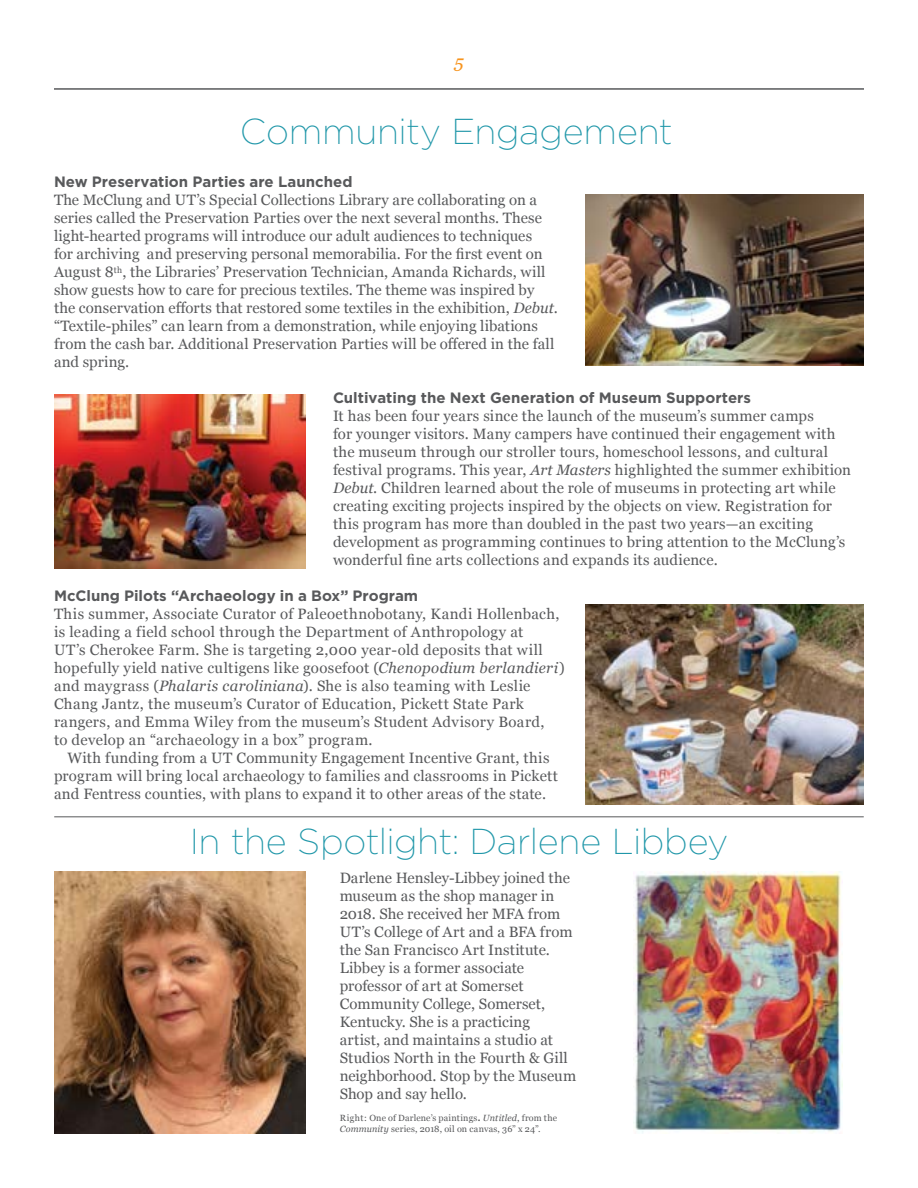
<style>
.page{position:relative;width:918px;height:1188px;background:#fff}
.page>*{position:absolute;margin:0;border:0;box-sizing:border-box;transform-origin:0 0}
.New_Story_Heading{font:200 36px "Gotham";letter-spacing:-.01em;color:#2097a9}
.t1{font:italic 18px "Georgia";color:#f7941e}
.New_Paragraph_-_inde{font:15px/18px "Georgia";letter-spacing:.02em;color:#58595b}
.New_Paragraph{font:15px/18px "Georgia";letter-spacing:.005em;color:#58595b}
.New_heading{font:700 15px "Gotham";color:#58595b}
.New_Paragraph-2{font:9px/10.5px "Georgia";letter-spacing:.02em;color:#58595b}
.s1{font-style:italic}
.s2{font-weight:700;font-style:italic}
</style>
<div class="page">
<hr style="left:54px;top:88px;width:810px;height:2px;background:#58595b">
<hr style="left:54px;top:816px;width:810px;height:1px;background:#58595b">
<img style="left:585px;top:194px;width:278px;height:171px">
<img style="left:585px;top:605px;width:278px;height:200px">
<img style="left:54px;top:872px;width:252px;height:261px">
<img style="left:633px;top:872px;width:210px;height:261px">
<img style="left:54px;top:394px;width:252px;height:174px">
<p class="t1" style="left:454px;top:48px;width:11px">5</p>
<p class="New_Story_Heading" style="left:240px;top:109px;width:435px">Community Engagement</p>
<p class="New_heading" style="left:54px;top:172px;width:300px">New Preservation Parties are Launched</p>
<p class="New_Paragraph" style="left:54px;top:191px;width:505px">The McClung and UT’s Special Collections Library are collaborating on a series called the Preservation Parties over the next several months. These light-hearted programs will introduce our adult audiences to techniques<br>for archiving and preserving personal memorabilia. For the first event on August 8<sup>th</sup>, the Libraries’ Preservation Technician, Amanda Richards, will show guests how to care for precious textiles. The theme was inspired by the conservation efforts that restored some textiles in the exhibition, <span class="s1">Debut</span>. “Textile-philes” can learn from a demonstration, while enjoying libations from the cash bar. Additional Preservation Parties will be offered in the fall and spring.</p>
<p class="New_heading" style="left:333px;top:388px;width:420px">Cultivating the Next Generation of Museum Supporters</p>
<p class="New_Paragraph_-_inde" style="left:333px;top:407px;width:520px">It has been four years since the launch of the museum’s summer camps<br>for younger visitors. Many campers have continued their engagement with the museum through our stroller tours, homeschool lessons, and cultural festival programs. This year, <span class="s1">Art Masters</span> highlighted the summer exhibition <span class="s1">Debut</span>. Children learned about the role of museums in protecting art while creating exciting projects inspired by the objects on view. Registration for this program has more than doubled in the past two years—an exciting development as programming continues to bring attention to the McClung’s wonderful fine arts collections and expands its audience.</p>
<p class="New_heading" style="left:54px;top:586px;width:366px">McClung Pilots “Archaeology in a Box” Program</p>
<p class="New_Paragraph_-_inde" style="left:54px;top:605px;width:512px">This summer, Associate Curator of Paleoethnobotany, Kandi Hollenbach, is leading a field school through the Department of Anthropology at<br>UT’s Cherokee Farm. She is targeting 2,000 year-old deposits that will hopefully yield native cultigens like goosefoot (<span class="s1">Chenopodium berlandieri</span>) and maygrass (<span class="s1">Phalaris caroliniana</span>). She is also teaming with Leslie Chang Jantz, the museum’s Curator of Education, Pickett State Park rangers, and Emma Wiley from the museum’s Student Advisory Board,<br>to develop an “archaeology in a box” program.</p>
<p class="New_Paragraph_-_inde" style="left:54px;top:749px;width:506px;text-indent:14px">With funding from a UT Community Engagement Incentive Grant, this program will bring local archaeology to families and classrooms in Pickett and Fentress counties, with plans to expand it to other areas of the state.</p>
<p class="New_Story_Heading" style="left:190px;top:819px;width:540px">In the Spotlight: Darlene Libbey</p>
<p class="New_Paragraph" style="left:340px;top:868px;width:238px">Darlene Hensley-Libbey joined the museum as the shop manager in<br>2018. She received her MFA from<br>UT’s College of Art and a BFA from the San Francisco Art Institute.<br>Libbey is a former associate professor of art at Somerset<br>Community College, Somerset,<br>Kentucky. She is a practicing<br>artist, and maintains a studio at<br>Studios North in the Fourth &amp; Gill neighborhood. Stop by the Museum<br>Shop and say hello.</p>
<p class="New_Paragraph-2" style="left:340px;top:1112px;width:219px">Right: One of Darlene’s paintings<span class="s2">.</span> <span class="s1">Untitled</span>, from the<br><span class="s1">Community</span> series, 2018, oil on canvas, 36” x 24”.</p>
</div>
